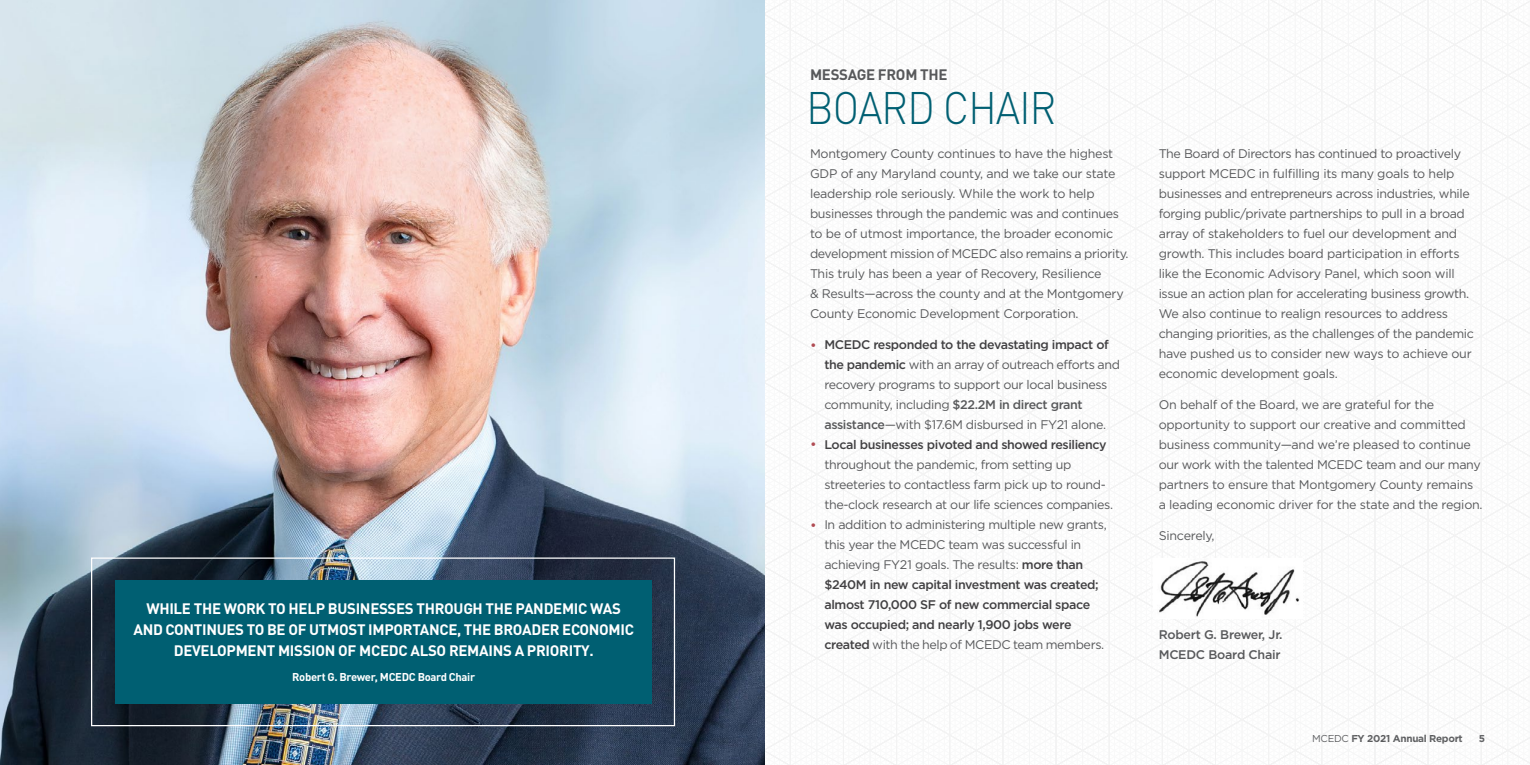
<style>
.page{position:relative;width:1530px;height:765px;background:#fff}
.page>*{position:absolute;margin:0;border:0;box-sizing:border-box;transform-origin:0 0}
.t1{font:300 45px "DIN Pro";letter-spacing:-.02em;color:#005f72;scale:.9 1}
.t2{font:700 15px/21.2px "DIN Pro";letter-spacing:-.02em;color:#fff;text-align:center}
.t3{font:700 15px "DIN Pro";letter-spacing:-.02em;color:#58595b}
.t4{font:13.75px "Gotham";color:#b04b53}
.t5{font:12.5px/20px "Gotham";letter-spacing:-.03em;color:#58595b}
.t6{font:500 12.5px/20px "Gotham";letter-spacing:-.02em;color:#58595b}
.t7{font:700 11.25px "DIN Pro";letter-spacing:-.03em;color:#fff}
.t8{font:700 10px "Gotham";letter-spacing:-.03em;color:#58595b}
.s1{font-weight:500;color:#414042}
.s2{font-weight:500}
.s3{font-weight:400}
</style>
<div class="page">
<svg style="left:765px;top:0;width:765px;height:765px"></svg>
<img style="left:1153px;top:559px;width:150px;height:60px">
<img style="left:0;top:0;width:765px;height:765px">
<div style="left:91px;top:558px;width:584px;height:168px;border:1px solid #fff"></div>
<div style="left:115px;top:580px;width:536px;height:124px;background:#005f72"></div>
<p class="t2" style="left:133px;top:597px;width:502px">WHILE THE WORK TO HELP BUSINESSES THROUGH THE PANDEMIC WAS<br>AND CONTINUES TO BE OF UTMOST IMPORTANCE, THE BROADER ECONOMIC<br>DEVELOPMENT MISSION OF MCEDC ALSO REMAINS A PRIORITY.</p>
<p class="t7" style="left:292px;top:670px;width:184px">Robert G. Brewer, MCEDC Board Chair</p>
<p class="t3" style="left:810px;top:64px;width:139px">MESSAGE FROM THE</p>
<h1 class="t1" style="left:806px;top:78px;width:279px">BOARD CHAIR</h1>
<p class="t5" style="left:810px;top:144px;width:320px">Montgomery County continues to have the highest GDP of any Maryland county, and we take our state leadership role seriously. While the work to help businesses through the pandemic was and continues to be of utmost importance, the broader economic development mission of MCEDC also remains a priority.<br>This truly has been a year of Recovery, Resilience<br>&amp; Results—across the county and at the Montgomery County Economic Development Corporation.</p>
<p class="t5" style="left:824px;top:335px;width:297px"><span class="s1">MCEDC responded to the devastating impact of the pandemic</span> with an array of outreach efforts and recovery programs to support our local business community, including <span class="s2">$22.2M in direct grant assistance</span>—with $17.6M disbursed in FY21 alone.<br><span class="s1">Local businesses pivoted and showed resiliency</span></p>
<p class="t5" style="left:824px;top:455px;width:290px">throughout the pandemic, from setting up streeteries to contactless farm pick up to round&shy;the-clock research at our life sciences companies.<br>In addition to administering multiple new grants, this year the MCEDC team was successful in achieving FY21 goals. The results: <span class="s1">more than $240M in new capital investment was created; almost 710,000 SF of new commercial space was occupied; and nearly 1,900 jobs were created</span> with the help of MCEDC team members.</p>
<p class="t4" style="left:810px;top:337px;width:8px">•</p>
<p class="t4" style="left:810px;top:437px;width:8px">•</p>
<p class="t4" style="left:810px;top:517px;width:8px">•</p>
<p class="t5" style="left:1159px;top:144px;width:317px">The Board of Directors has continued to proactively support MCEDC in fulfilling its many goals to help businesses and entrepreneurs across industries, while forging public/private partnerships to pull in a broad array of stakeholders to fuel our development and growth. This includes board participation in efforts like the Economic Advisory Panel, which soon will issue an action plan for accelerating business growth.<br>We also continue to realign resources to address changing priorities, as the challenges of the pandemic have pushed us to consider new ways to achieve our economic development goals.</p>
<p class="t5" style="left:1159px;top:395px;width:325px">On behalf of the Board, we are grateful for the opportunity to support our creative and committed business community—and we’re pleased to continue our work with the talented MCEDC team and our many partners to ensure that Montgomery County remains a leading economic driver for the state and the region.</p>
<p class="t5" style="left:1159px;top:526px;width:57px">Sincerely,</p>
<p class="t6" style="left:1159px;top:624px;width:125px">Robert G. Brewer, Jr.<br>MCEDC Board Chair</p>
<p class="t8" style="left:1312px;top:733px;width:152px"><span class="s3">MCEDC</span> FY 2021 Annual Report</p>
<p class="t8" style="left:1479px;top:733px;width:8px">5</p>
</div>
